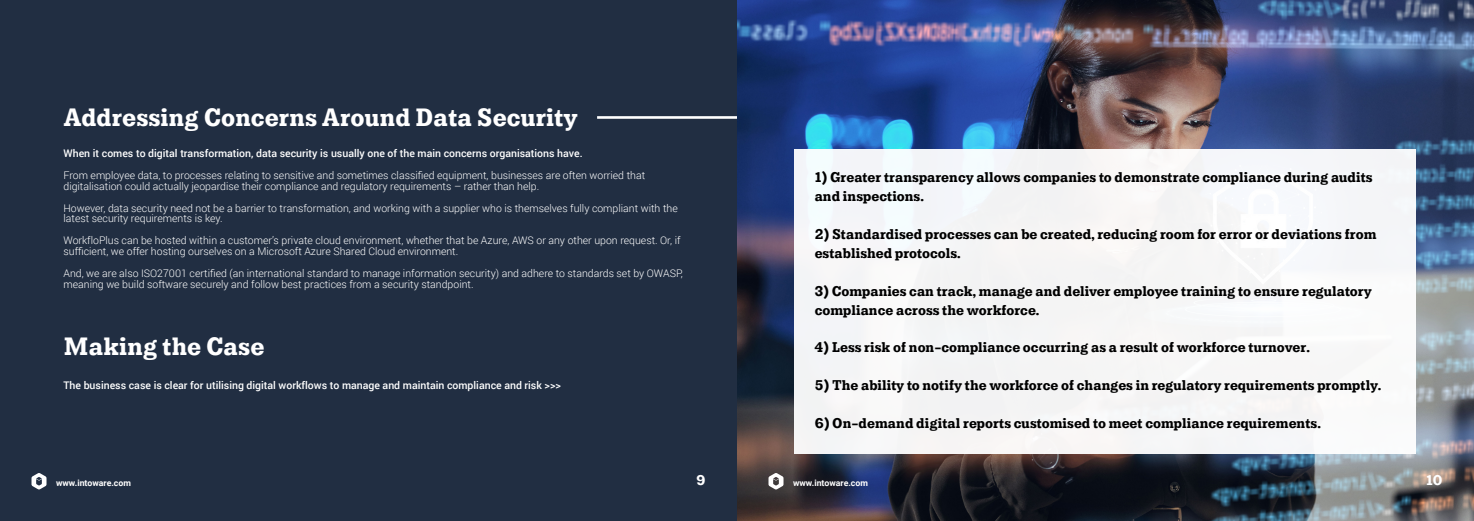
<style>
.page{position:relative;width:1474px;height:521px;background:#fff}
.page>*{position:absolute;margin:0;border:0;box-sizing:border-box;transform-origin:0 0}
.t1{font:700 28px "Lehigh Personal";color:#fff}
.t2{font:700 15.75px/18.9px "Lehigh Personal";color:#000}
.t3{font:700 15.75px "Lehigh Personal";color:#fff}
.t4{font:300 10.5px/10.9px "Roboto";color:#fff}
.t5{font:500 10.5px "Roboto";color:#fff}
.t6{font:700 8.75px "Roboto";color:#fff}
</style>
<div class="page">
<div style="left:0;top:0;width:763px;height:521px;background:#212e42"></div>
<hr style="left:597px;top:116px;width:147px;height:3px;background:#fff">
<svg style="left:31px;top:473px;width:15px;height:16px"></svg>
<img style="left:737px;top:0;width:736px;height:521px">
<div style="left:794px;top:149px;width:622px;height:305px;background:#f5f6f6"></div>
<svg style="left:768px;top:473px;width:15px;height:16px"></svg>
<p class="t1" style="left:63px;top:101px;width:515px">Addressing Concerns Around Data Security</p>
<p class="t5" style="left:63px;top:146px;width:520px">When it comes to digital transformation, data security is usually one of the main concerns organisations have.</p>
<p class="t4" style="left:63px;top:169px;width:583px">From employee data, to processes relating to sensitive and sometimes classified equipment, businesses are often worried that digitalisation could actually jeopardise their compliance and regulatory requirements – rather than help.</p>
<p class="t4" style="left:63px;top:202px;width:615px">However, data security need not be a barrier to transformation, and working with a supplier who is themselves fully compliant with the latest security requirements is key.</p>
<p class="t4" style="left:63px;top:235px;width:618px">WorkfloPlus can be hosted within a customer’s private cloud environment, whether that be Azure, AWS or any other upon request. Or, if sufficient, we offer hosting ourselves on a Microsoft Azure Shared Cloud environment.</p>
<p class="t4" style="left:63px;top:268px;width:621px">And, we are also ISO27001 certified (an international standard to manage information security) and adhere to standards set by OWASP, meaning we build software securely and follow best practices from a security standpoint.</p>
<p class="t1" style="left:63px;top:330px;width:202px">Making the Case</p>
<p class="t5" style="left:63px;top:378px;width:499px">The business case is clear for utilising digital workflows to manage and maintain compliance and risk &gt;&gt;&gt;</p>
<p class="t2" style="left:814px;top:168px;width:559px">1) Greater transparency allows companies to demonstrate compliance during audits and inspections.</p>
<p class="t2" style="left:814px;top:224px;width:563px">2) Standardised processes can be created, reducing room for error or deviations from established protocols.</p>
<p class="t2" style="left:814px;top:281px;width:558px">3) Companies can track, manage and deliver employee training to ensure regulatory compliance across the workforce.</p>
<p class="t2" style="left:814px;top:338px;width:497px">4) Less risk of non-compliance occurring as a result of workforce turnover.</p>
<p class="t2" style="left:814px;top:376px;width:568px">5) The ability to notify the workforce of changes in regulatory requirements promptly.</p>
<p class="t2" style="left:814px;top:413px;width:508px">6) On-demand digital reports customised to meet compliance requirements.</p>
<p class="t6" style="left:56px;top:476px;width:76px">www.intoware.com</p>
<p class="t3" style="left:696px;top:471px;width:11px">9</p>
<p class="t3" style="left:1433px;top:471px;width:10px">7</p>
<p class="t6" style="left:793px;top:476px;width:76px">www.intoware.com</p>
<p class="t3" style="left:1425px;top:471px;width:18px">10</p>
</div>
